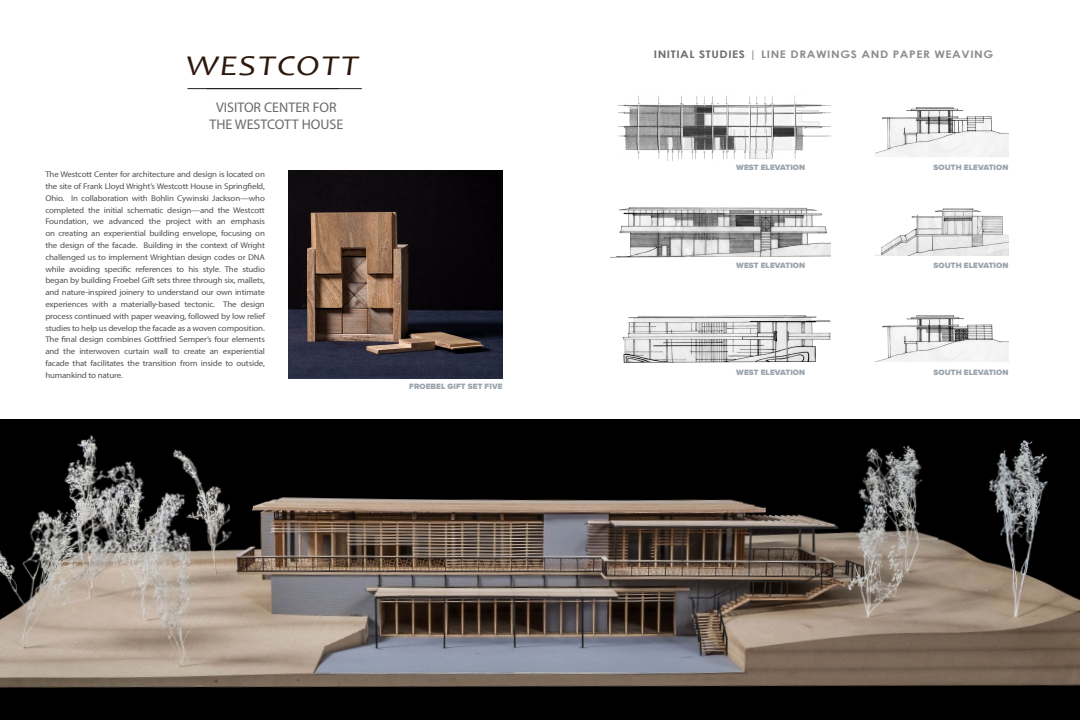
<style>
.page{position:relative;width:1080px;height:720px;background:#fff}
.page>*{position:absolute;margin:0;border:0;box-sizing:border-box;transform-origin:0 0}
.t1{font:italic 28.8px "Candara";letter-spacing:.04em;color:#2c180c;scale:1.25 1}
.t2{font:14px/16.8px "Myriad Pro";color:#6b6a6a;text-align:center}
.t3{font:700 10.4px "Century Gothic";letter-spacing:.05em;color:#8b8d90;scale:1.13 1}
.t4{font:8.3px/11.8px "Myriad Pro";letter-spacing:-.02em;color:#535355;text-align:justify;scale:1.08 1}
.t5{font:900 8px "Proxima Nova";letter-spacing:.01em;color:#9ba4ad}
.s1{color:#6c6d70}
</style>
<div class="page">
<hr style="left:188px;top:88px;width:174px;height:1px;background:#231f20">
<img style="left:0;top:419px;width:1080px;height:301px">
<img style="left:618px;top:95px;width:212px;height:67px">
<img style="left:611px;top:207px;width:219px;height:51px">
<img style="left:622px;top:315px;width:208px;height:48px">
<img style="left:876px;top:208px;width:132px;height:48px">
<img style="left:876px;top:107px;width:132px;height:50px">
<img style="left:876px;top:315px;width:132px;height:47px">
<img style="left:288px;top:170px;width:215px;height:208px">
<h1 class="t1" style="left:186px;top:48px;width:140px">WESTCOTT</h1>
<h2 class="t2" style="left:209px;top:99px;width:135px">VISITOR CENTER FOR<br>THE WESTCOTT HOUSE</h2>
<p class="t4" style="left:45px;top:168px;width:205px">The Westcott Center for architecture and design is located on the site of Frank Lloyd Wright’s Westcott House in Springfield, Ohio. In collaboration with Bohlin Cywinski Jackson—who completed the initial schematic design—and the Westcott Foundation, we advanced the project with an emphasis on creating an experiential building envelope, focusing on the design of the facade. Building in the context of Wright challenged us to implement Wrightian design codes or DNA while avoiding specific references to his style. The studio began by building Froebel Gift sets three through six, mallets, and nature-inspired joinery to understand our own intimate experiences with a materially-based tectonic. The design process continued with paper weaving, followed by low relief studies to help us develop the facade as a woven composition.<br>The final design combines Gottfried Semper’s four elements and the interwoven curtain wall to create an experiential facade that facilitates the transition from inside to outside, humankind to nature.</p>
<p class="t5" style="left:409px;top:380px;width:95px">FROEBEL GIFT SET FIVE</p>
<p class="t3" style="left:654px;top:46px;width:302px"><span class="s1">INITIAL STUDIES</span> | LINE DRAWINGS AND PAPER WEAVING</p>
<p class="t5" style="left:736px;top:161px;width:70px">WEST ELEVATION</p>
<p class="t5" style="left:934px;top:161px;width:76px">SOUTH ELEVATION</p>
<p class="t5" style="left:736px;top:260px;width:70px">WEST ELEVATION</p>
<p class="t5" style="left:934px;top:260px;width:76px">SOUTH ELEVATION</p>
<p class="t5" style="left:736px;top:367px;width:70px">WEST ELEVATION</p>
<p class="t5" style="left:934px;top:367px;width:76px">SOUTH ELEVATION</p>
</div>
